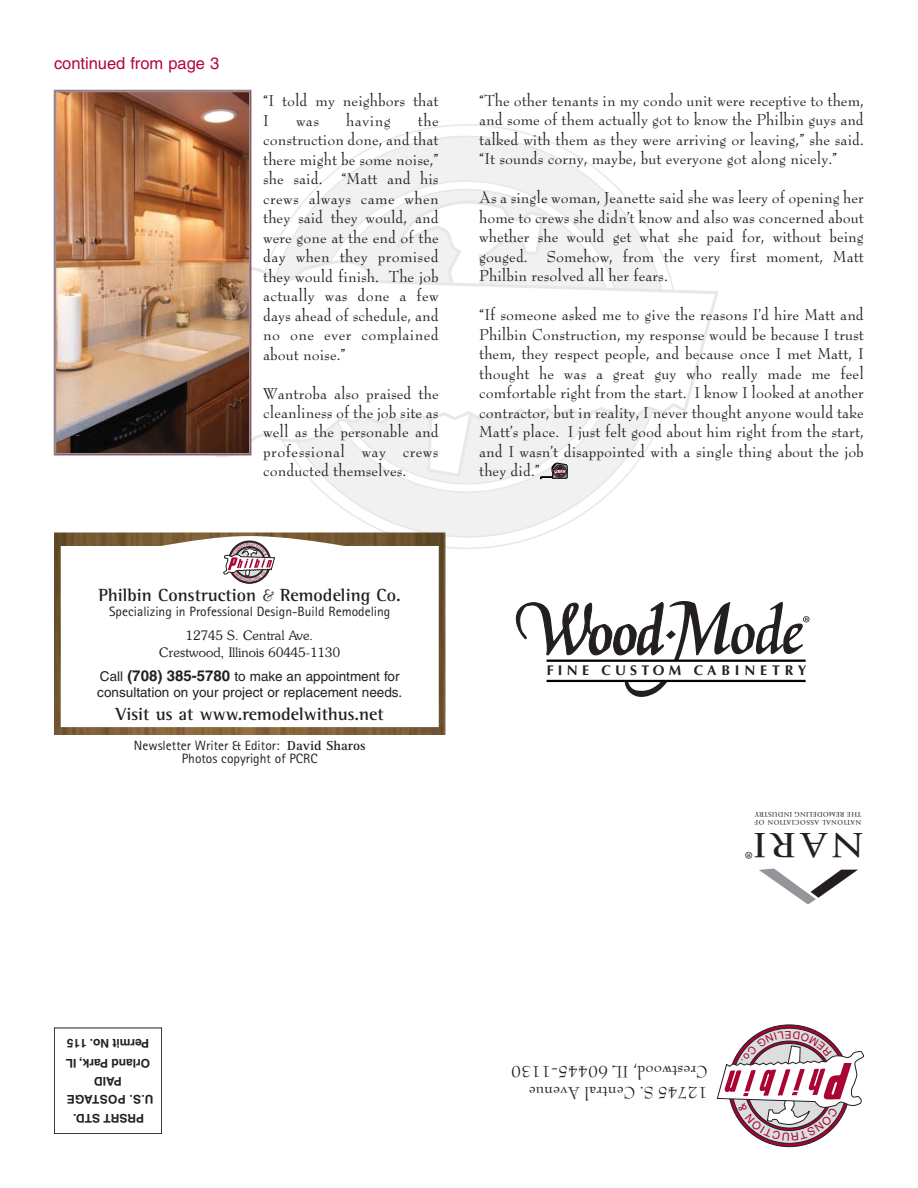
<style>
.page{position:relative;width:918px;height:1188px;background:#fff}
.page>*{position:absolute;margin:0;border:0;box-sizing:border-box;transform-origin:0 0}
.t1{font:76.5px "El Gar";color:#231f20}
.t2{font:36.75px "Giovanni";color:#231f20;scale:1.14 1}
.t3{font:700 18px "Rotis Semi Serif";color:#231f20}
.t4{font:18px/21px "Bernhard Modern";color:#231f20}
.t5{font:17.25px/19.5px "Bernhard Modern";color:#231f20;text-align:justify}
.t6{font:16.5px "Helvetica";color:#b30738}
.t7{font:700 14.1px "Optima";letter-spacing:.3em;color:#231f20}
.t8{font:13.5px/13.5px "Rotis Sans Serif";color:#231f20;text-align:center}
.t9{font:13.5px/16.5px "Helvetica";color:#231f20}
.t10{font:13.5px/17px "Soutane";color:#231f20;text-align:center}
.t11{font:700 12px/18.5px "Helvetica";color:#231f20;text-align:center}
.t12{font:9px "Helvetica";color:#231f20}
.t13{font:7.05px/8.2px "Giovanni";letter-spacing:.04em;color:#231f20}
.s1{font-family:"Bernhard Modern";font-weight:400}
.s2{font-weight:700;font-size:15px}
.s3{font-family:"Rotis Serif";font-weight:700}
</style>
<div class="page">
<div style="left:267px;top:136px;width:400px;height:401px;background:#f1f1f2;border-radius:50%"></div>
<svg style="left:311px;top:181px;width:311px;height:311px;fill:#fff"></svg>
<div style="left:320px;top:190px;width:294px;height:294px;background:#f1f1f2;border-radius:50%"></div>
<svg style="left:387px;top:200px;width:159px;height:279px"></svg>
<svg style="left:207px;top:260px;width:512px;height:200px"></svg>
<svg style="left:759px;top:868px;width:99px;height:36px"></svg>
<img style="left:54px;top:532px;width:391px;height:203px">
<svg style="left:61px;top:536px;width:378px;height:191px"></svg>
<div style="left:228px;top:541px;width:43px;height:42px;border:1px solid #231f20;border-radius:50%"></div>
<div style="left:229px;top:542px;width:41px;height:40px;border:1px solid #231f20;border-radius:50%"></div>
<svg style="left:540px;top:463px;width:27px;height:16px"></svg>
<div style="left:54px;top:1028px;width:108px;height:106px;border:1px solid #231f20"></div>
<img style="left:57px;top:93px;width:191px;height:359px">
<div style="left:55px;top:91px;width:195px;height:363px;border:1px solid #939598"></div>
<svg style="left:623px;top:601px;width:186px;height:96px"></svg>
<div style="left:546px;top:661px;width:264px;height:20px;background:#fff"></div>
<hr style="left:547px;top:660px;width:259px;height:2px;background:#010101">
<hr style="left:547px;top:680px;width:259px;height:2px;background:#010101">
<svg style="left:716px;top:1031px;width:148px;height:110px"></svg>
<svg style="left:224px;top:543px;width:51px;height:38px"></svg>
<p class="t6" style="left:54px;top:57px;width:167px">continued from page 3</p>
<p class="t5" style="left:263px;top:91px;width:177px">“I told my neighbors that<br>I</p>
<p class="t5" style="left:263px;top:111px;width:177px;text-indent:155px">the construction done, and that there might be some noise,” she said. “Matt and his crews always came when they said they would, and were gone at the end of the day when they promised they would finish. The job actually was done a few days ahead of schedule, and no one ever complained about noise.”</p>
<p class="t5" style="left:263px;top:384px;width:177px">Wantroba also praised the cleanliness of the job site as well as the personable and professional way crews conducted themselves.</p>
<p class="t5" style="left:296px;top:111px;width:25px">was</p>
<p class="t5" style="left:346px;top:111px;width:46px">having</p>
<p class="t5" style="left:479px;top:91px;width:386px">“The other tenants in my condo unit were receptive to them, and some of them actually got to know the Philbin guys and talked with them as they were arriving or leaving,” she said. “It sounds corny, maybe, but everyone got along nicely.”</p>
<p class="t5" style="left:479px;top:189px;width:386px">As a single woman, Jeanette said she was leery of opening her home to crews she didn’t know and also was concerned about whether she would get what she paid for, without being gouged. Somehow, from the very first moment, Matt Philbin resolved all her fears.</p>
<p class="t5" style="left:479px;top:306px;width:386px">“If someone asked me to give the reasons I’d hire Matt and Philbin Construction, my response would be because I trust them, they respect people, and because once I met Matt, I thought he was a great guy who really made me feel comfortable right from the start. I know I looked at another contractor, but in reality, I never thought anyone would take Matt’s place. I just felt good about him right from the start, and I wasn’t disappointed with a single thing about the job they did.”</p>
<p class="t3" style="left:99px;top:588px;width:304px">Philbin Construction <span class="s1">&amp;</span> Remodeling Co.</p>
<p class="t8" style="left:109px;top:606px;width:283px">Specializing in Professional Design-Build Remodeling</p>
<p class="t10" style="left:159px;top:627px;width:182px">12745 S. Central Ave.<br>Crestwood, Illinois 60445-1130</p>
<p class="t9" style="left:97px;top:669px;width:306px">Call <span class="s2">(708) 385-5780</span> to make an appointment for consultation on your project or replacement needs.</p>
<p class="t3" style="left:116px;top:707px;width:270px">Visit us at www.remodelwithus.net</p>
<p class="t8" style="left:134px;top:740px;width:233px">Newsletter Writer &amp; Editor: <span class="s3">David Sharos<br></span>Photos copyright of PCRC</p>
<h1 class="t1" style="left:512px;top:584px;width:151px">Wood</h1>
<p class="t7" style="left:547px;top:665px;width:261px">FINE CUSTOM CABINETRY</p>
<p class="t13" style="left:861px;top:826px;width:108px;rotate:-180deg">NATIONAL ASSOCIATION OF<br>THE REMODELING INDUSTRY</p>
<h2 class="t2" style="left:864px;top:859px;width:99px;rotate:-180deg">NARI</h2>
<p class="t12" style="left:752px;top:858px;width:8px;rotate:-180deg">®</p>
<p class="t11" style="left:149px;top:1052px;width:84px;rotate:-180deg">Permit No. 115</p>
<p class="t11" style="left:153px;top:1127px;width:89px;rotate:-180deg">PRSRT STD.<br>U.S. POSTAGE<br>PAID<br>Orland Park, IL</p>
<p class="t4" style="left:708px;top:1103px;width:198px;rotate:-180deg">12745 S. Central Avenue<br>Crestwood, IL 60445-1130</p>
</div>
